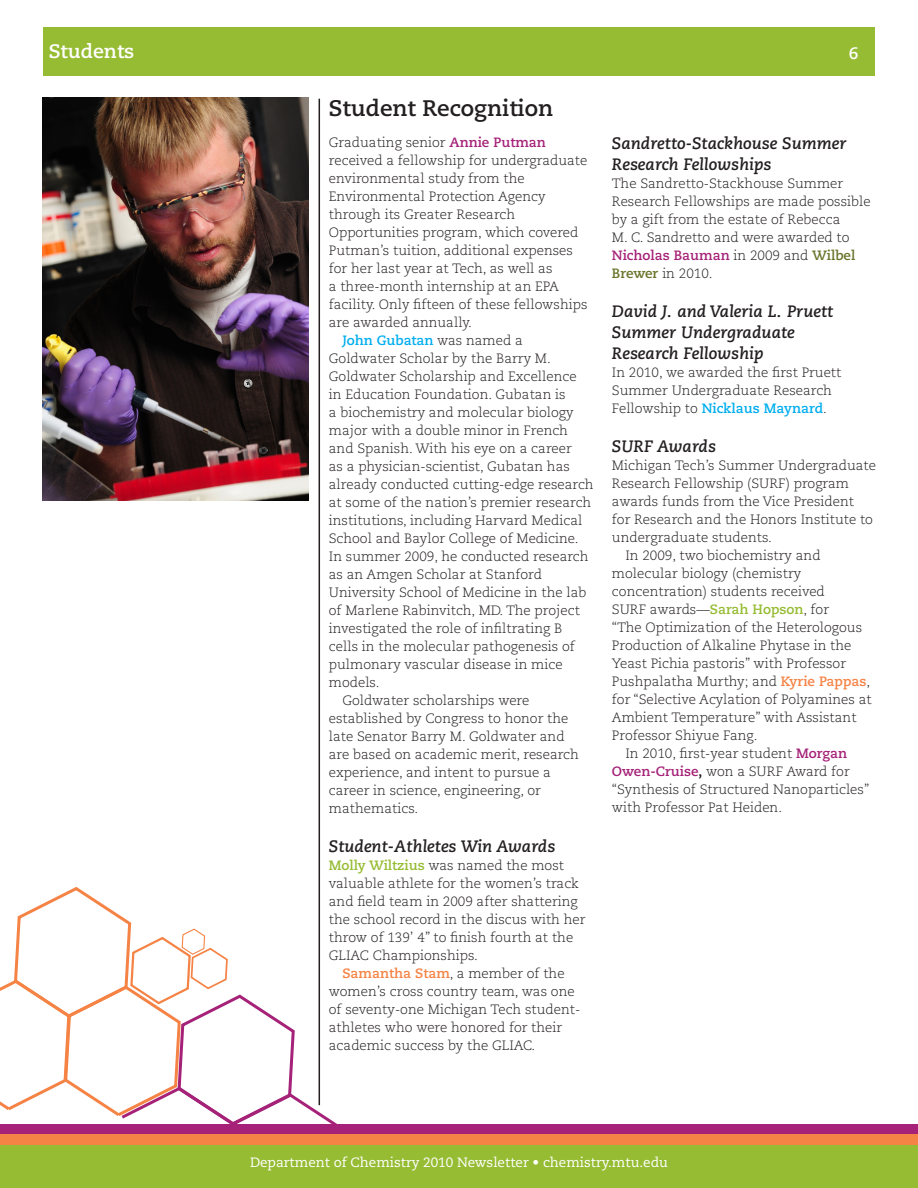
<style>
.page{position:relative;width:918px;height:1188px;background:#fff}
.page>*{position:absolute;margin:0;border:0;box-sizing:border-box;transform-origin:0 0}
.t1{font:700 22.5px "Caecilia LT Std";color:#231f20}
.t2{font:700 19.5px "Caecilia LT Std";color:#fff}
.t3{font:italic 700 16.5px/21px "Caecilia LT Std";color:#231f20}
.t4{font:700 16.5px "Caecilia LT Std";color:#fff}
.t5{font:300 13.5px/18px "Caecilia LT Std";color:#231f20}
.t6{font:13.5px "Caecilia LT Std";color:#fff}
.s1{font-weight:700;color:#a52278}
.s2{font-weight:700;color:#00aeef}
.s3{font-weight:700;color:#96bc33}
.s4{font-weight:700;color:#f58345}
.s5{font-weight:700;color:#6a7429}
.s6{font-weight:700}
</style>
<div class="page">
<div style="left:0;top:1145px;width:918px;height:43px;background:#96bc33"></div>
<div style="left:0;top:1124px;width:918px;height:11px;background:#a52278"></div>
<div style="left:0;top:1135px;width:918px;height:10px;background:#f58345"></div>
<div style="left:43px;top:27px;width:832px;height:48px;background:#96bc33"></div>
<img style="left:43px;top:98px;width:265px;height:403px">
<hr style="left:319px;top:99px;width:1px;height:1006px;background:#231f20">
<svg style="left:0;top:885px;width:337px;height:239px"></svg>
<p class="t2" style="left:49px;top:40px;width:87px">Students</p>
<p class="t4" style="left:849px;top:43px;width:11px">6</p>
<p class="t1" style="left:329px;top:95px;width:226px">Student Recognition</p>
<p class="t5" style="left:329px;top:134px;width:260px">Graduating senior <span class="s1">Annie Putman </span>received a fellowship for undergraduate environmental study from the Environmental Protection Agency through its Greater Research Opportunities program, which covered Putman’s tuition, additional expenses for her last year at Tech, as well as<br>a three-month internship at an EPA facility. Only fifteen of these fellowships are awarded annually.</p>
<p class="t5" style="left:329px;top:332px;width:266px;text-indent:14px"><span class="s2">John Gubatan</span> was named a<br>Goldwater Scholar by the Barry M.<br>Goldwater Scholarship and Excellence<br>in Education Foundation. Gubatan is<br>a biochemistry and molecular biology major with a double minor in French and Spanish. With his eye on a career<br>as a physician-scientist, Gubatan has already conducted cutting-edge research at some of the nation’s premier research institutions, including Harvard Medical School and Baylor College of Medicine.<br>In summer 2009, he conducted research as an Amgen Scholar at Stanford University School of Medicine in the lab of Marlene Rabinvitch, MD. The project investigated the role of infiltrating B cells in the molecular pathogenesis of pulmonary vascular disease in mice models.</p>
<p class="t5" style="left:329px;top:692px;width:251px;text-indent:14px">Goldwater scholarships were established by Congress to honor the late Senator Barry M. Goldwater and are based on academic merit, research experience, and intent to pursue a career in science, engineering, or mathematics.</p>
<p class="t3" style="left:329px;top:837px;width:228px">Student-Athletes Win Awards</p>
<p class="t5" style="left:329px;top:857px;width:258px"><span class="s3">Molly Wiltzius</span> was named the most valuable athlete for the women’s track and field team in 2009 after shattering the school record in the discus with her throw of 139’ 4” to finish fourth at the GLIAC Championships.</p>
<p class="t5" style="left:329px;top:965px;width:253px;text-indent:14px"><span class="s4">Samantha Stam</span>, a member of the women’s cross country team, was one of seventy-one Michigan Tech student&shy;athletes who were honored for their academic success by the GLIAC.</p>
<p class="t3" style="left:612px;top:133px;width:236px">Sandretto-Stackhouse Summer<br>Research Fellowships</p>
<p class="t5" style="left:612px;top:175px;width:260px">The Sandretto-Stackhouse Summer<br>Research Fellowships are made possible by a gift from the estate of Rebecca<br>M. C. Sandretto and were awarded to<br><span class="s1">Nicholas Bauman</span> in 2009 and <span class="s5">Wilbel<br>Brewer</span> in 2010.</p>
<p class="t3" style="left:612px;top:301px;width:223px">David J. and Valeria L. Pruett<br>Summer Undergraduate</p>
<p class="t3" style="left:612px;top:343px;width:153px">Research Fellowship</p>
<p class="t5" style="left:612px;top:364px;width:231px">In 2010, we awarded the first Pruett<br>Summer Undergraduate Research<br>Fellowship to <span class="s2">Nicklaus Maynard</span>.</p>
<p class="t3" style="left:612px;top:436px;width:106px">SURF Awards</p>
<p class="t5" style="left:612px;top:457px;width:266px">Michigan Tech’s Summer Undergraduate Research Fellowship (SURF) program awards funds from the Vice President<br>for Research and the Honors Institute to undergraduate students.</p>
<p class="t5" style="left:612px;top:547px;width:261px;text-indent:14px">In 2009, two biochemistry and molecular biology (chemistry concentration) students received<br>SURF awards—<span class="s3">Sarah Hopson</span>, for<br>“The Optimization of the Heterologous Production of Alkaline Phytase in the Yeast Pichia pastoris” with Professor Pushpalatha Murthy; and <span class="s4">Kyrie Pappas</span>, for “Selective Acylation of Polyamines at Ambient Temperature” with Assistant Professor Shiyue Fang.</p>
<p class="t5" style="left:612px;top:745px;width:259px;text-indent:13px">In 2010, first-year student <span class="s1">Morgan Owen-Cruise</span><span class="s6">,</span> won a SURF Award for “Synthesis of Structured Nanoparticles” with Professor Pat Heiden.</p>
<p class="t6" style="left:250px;top:1155px;width:419px">Department of Chemistry 2010 Newsletter • chemistry.mtu.edu</p>
</div>
